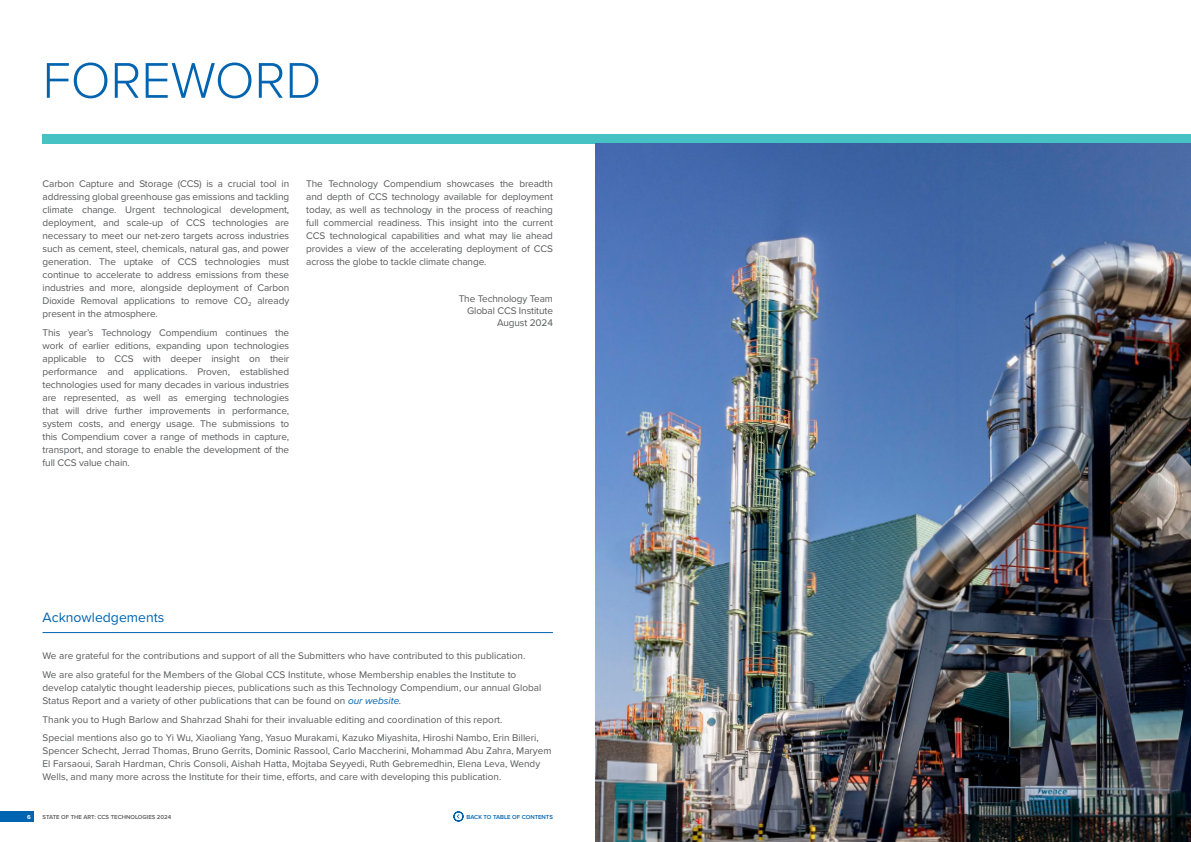
<style>
.page{position:relative;width:1191px;height:842px;background:#fff}
.page>*{position:absolute;margin:0;border:0;box-sizing:border-box;transform-origin:0 0}
.t1{font:300 52px "Proxima Nova";color:#0064b0}
.t2{font:14px "Proxima Nova";color:#0064b0}
.t3{font:10px/13px "Proxima Nova";color:#58595b}
.t4{font:600 6px "Proxima Nova";color:#58595b}
.t5{font:600 6px "Proxima Nova";color:#0064b0}
.t6{font:700 6px "Proxima Nova";color:#fff}
.s1{font-style:italic;color:#0064b0}
</style>
<div class="page">
<div style="left:0;top:812px;width:34px;height:10px;background:#0064b0"></div>
<svg style="left:453px;top:811px;width:10px;height:10px"></svg>
<div style="left:43px;top:134px;width:1148px;height:9px;background:#47c2c4"></div>
<img style="left:595px;top:143px;width:596px;height:699px">
<hr style="left:43px;top:632px;width:510px;height:1px;background:#0064b0">
<h1 class="t1" style="left:43px;top:42px;width:280px">FOREWORD</h1>
<p class="t3" style="left:43px;top:177px;width:248px;text-align:justify">Carbon Capture and Storage (CCS) is a crucial tool in addressing global greenhouse gas emissions and tackling climate change. Urgent technological development, deployment, and scale-up of CCS technologies are necessary to meet our net-zero targets across industries such as cement, steel, chemicals, natural gas, and power generation. The uptake of CCS technologies must continue to accelerate to address emissions from these industries and more, alongside deployment of Carbon Dioxide Removal applications to remove CO<sub>2</sub> already present in the atmosphere.</p>
<p class="t3" style="left:43px;top:326px;width:248px;text-align:justify">This year’s Technology Compendium continues the work of earlier editions, expanding upon technologies applicable to CCS with deeper insight on their performance and applications. Proven, established technologies used for many decades in various industries are represented, as well as emerging technologies that will drive further improvements in performance, system costs, and energy usage. The submissions to this Compendium cover a range of methods in capture, transport, and storage to enable the development of the full CCS value chain.</p>
<p class="t3" style="left:306px;top:177px;width:248px;text-align:justify">The Technology Compendium showcases the breadth and depth of CCS technology available for deployment today, as well as technology in the process of reaching full commercial readiness. This insight into the current CCS technological capabilities and what may lie ahead provides a view of the accelerating deployment of CCS across the globe to tackle climate change.</p>
<p class="t3" style="left:459px;top:292px;width:96px;line-height:12px;text-align:right">The Technology Team<br>Global CCS Institute<br>August 2024</p>
<h2 class="t2" style="left:43px;top:607px;width:123px">Acknowledgements</h2>
<p class="t3" style="left:43px;top:646px;width:484px;line-height:18.7px">We are grateful for the contributions and support of all the Submitters who have contributed to this publication.<br>We are also grateful for the Members of the Global CCS Institute, whose Membership enables the Institute to</p>
<p class="t3" style="left:43px;top:681px;width:500px">develop catalytic thought leadership pieces, publications such as this Technology Compendium, our annual Global<br>Status Report and a variety of other publications that can be found on <span class="s1">our website.</span></p>
<p class="t3" style="left:43px;top:709px;width:498px;line-height:18.7px">Thank you to Hugh Barlow and Shahrzad Shahi for their invaluable editing and coordination of this report.<br>Special mentions also go to Yi Wu, Xiaoliang Yang, Yasuo Murakami, Kazuko Miyashita, Hiroshi Nambo, Erin Billeri,</p>
<p class="t3" style="left:43px;top:744px;width:510px">Spencer Schecht, Jerrad Thomas, Bruno Gerrits, Dominic Rassool, Carlo Maccherini, Mohammad Abu Zahra, Maryem<br>El Farsaoui, Sarah Hardman, Chris Consoli, Aishah Hatta, Mojtaba Seyyedi, Ruth Gebremedhin, Elena Leva, Wendy<br>Wells, and many more across the Institute for their time, efforts, and care with developing this publication.</p>
<p class="t6" style="left:27px;top:813px;width:5px">6</p>
<p class="t4" style="left:43px;top:812px;width:130px">STATE OF THE ART: CCS TECHNOLOGIES 2024</p>
<p class="t5" style="left:466px;top:812px;width:88px">BACK TO TABLE OF CONTENTS</p>
</div>
